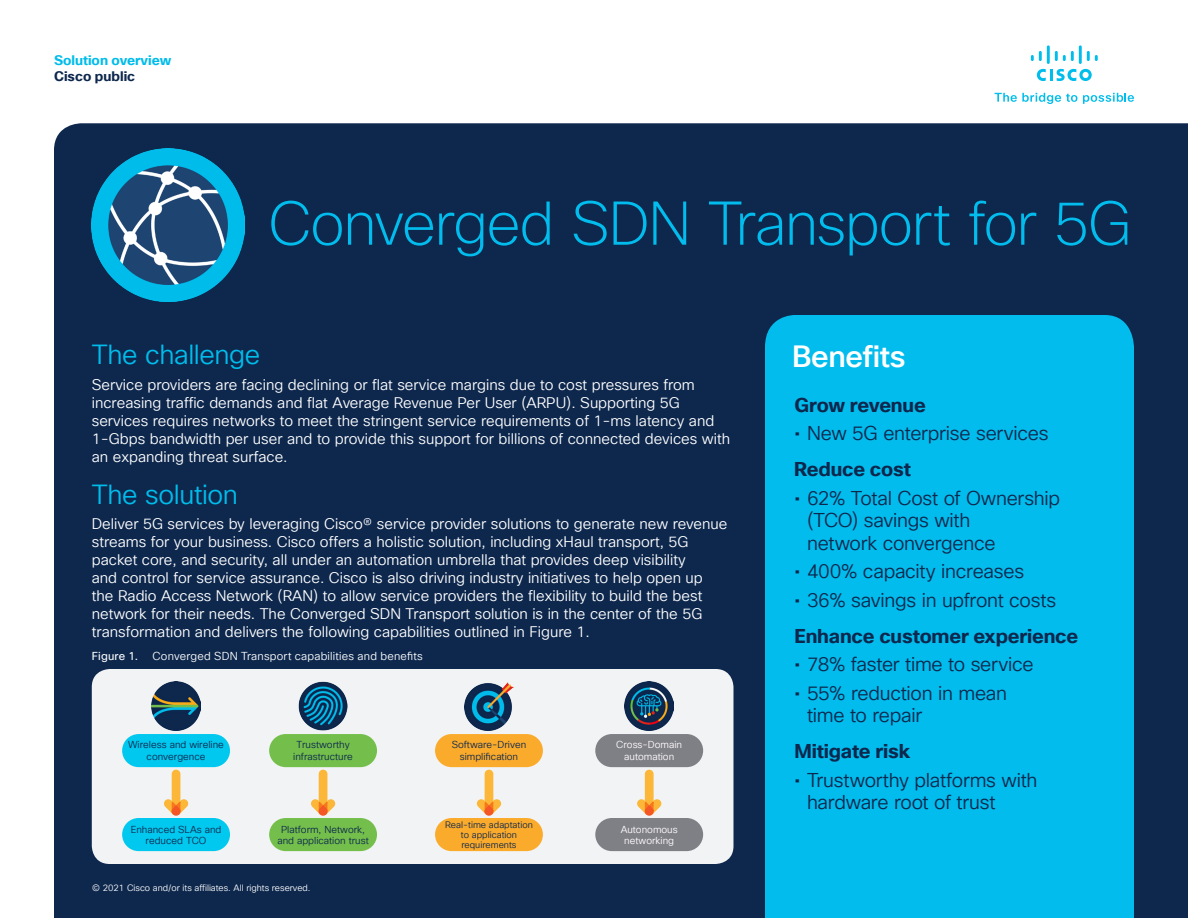
<style>
.page{position:relative;width:1188px;height:918px;background:#fff}
.page>*{position:absolute;margin:0;border:0;box-sizing:border-box;transform-origin:0 0}
.Title_Headline{font:200 60px "Cisco Sans TT";letter-spacing:-.025em;color:#01bcec}
.Sidebar_Heading_Whit{font:500 30px "Cisco Sans TT";letter-spacing:-.01em;color:#fff}
.Subhead2_Blue{font:27px "Cisco Sans TT Light";letter-spacing:-.015em;color:#00bceb}
.t1{font:19.5px/22.5px "Cisco Sans TT Light";letter-spacing:-.015em;color:#0d274d}
.Sidebar_Bullet_Indig{font:700 19.5px "Cisco Sans TT";letter-spacing:-.01em;color:#0d274d}
.Body_White{font:15px/18px "Cisco Sans TT Light";color:#fff}
.t2{font:700 13.5px "Cisco Sans TT";color:#00bceb}
.t3{font:700 13.5px "Cisco Sans TT";color:#0d274d}
.FigureCaption{font:11.25px "Cisco Sans TT Light";letter-spacing:.02em;color:#fff}
.FigureCaption-2{font:11.25px "Cisco Sans TT";letter-spacing:.015em;color:#fff}
.t4{font:9.9px/11.9px "Cisco Sans TT Light";color:#0d274d;text-align:center}
.t5{font:9.9px/11.9px "Cisco Sans TT Light";color:#fff;text-align:center}
.t6{font:9.15px/9.9px "Cisco Sans TT Light";color:#0d274d;text-align:center}
.Footer_white{font:9px "Cisco Sans TT Light";color:#fff}
.s1{font-family:"Cisco Sans TT"}
</style>
<div class="page">
<svg style="left:995px;top:93px;width:82px;height:11px"></svg>
<svg style="left:1083px;top:93px;width:51px;height:11px"></svg>
<svg style="left:1037px;top:69px;width:55px;height:12px"></svg>
<svg style="left:1031px;top:51px;width:11px;height:10px"></svg>
<hr style="left:1047px;top:45px;width:3px;height:19px;background:#00bdeb">
<svg style="left:1055px;top:51px;width:19px;height:10px"></svg>
<hr style="left:1079px;top:45px;width:3px;height:19px;background:#00bdeb">
<svg style="left:1087px;top:51px;width:11px;height:10px"></svg>
<div style="left:54px;top:123px;width:1134px;height:795px;background:#0d274d"></div>
<div style="left:765px;top:315px;width:369px;height:603px;background:#01bcec"></div>
<div style="left:92px;top:669px;width:641px;height:195px;background:#f2f3f4;border-radius:18px"></div>
<div style="left:122px;top:734px;width:108px;height:33px;background:#00c8ef;border-radius:17px"></div>
<div style="left:122px;top:818px;width:108px;height:33px;background:#00c8ef;border-radius:17px"></div>
<svg style="left:164px;top:769px;width:25px;height:47px"></svg>
<div style="left:269px;top:734px;width:108px;height:33px;background:#74bf4b;border-radius:17px"></div>
<div style="left:269px;top:818px;width:108px;height:33px;background:#74bf4b;border-radius:17px"></div>
<svg style="left:311px;top:769px;width:25px;height:47px"></svg>
<div style="left:435px;top:734px;width:108px;height:33px;background:#fbab2c;border-radius:17px"></div>
<div style="left:435px;top:818px;width:108px;height:33px;background:#fbab2c;border-radius:17px"></div>
<svg style="left:476px;top:769px;width:26px;height:47px"></svg>
<div style="left:595px;top:734px;width:108px;height:33px;background:#7f7f86;border-radius:17px"></div>
<div style="left:595px;top:818px;width:108px;height:33px;background:#7f7f86;border-radius:17px"></div>
<svg style="left:637px;top:769px;width:25px;height:47px"></svg>
<img style="left:152px;top:682px;width:49px;height:49px">
<img style="left:299px;top:682px;width:49px;height:49px">
<img style="left:464px;top:682px;width:50px;height:49px">
<img style="left:625px;top:682px;width:49px;height:49px">
<img style="left:92px;top:148px;width:153px;height:153px">
<p class="t2" style="left:54px;top:51px;width:119px">Solution overview</p>
<p class="t3" style="left:54px;top:67px;width:83px">Cisco public</p>
<p class="Title_Headline" style="left:268px;top:185px;width:865px">Converged SDN Transport for 5G</p>
<p class="Subhead2_Blue" style="left:92px;top:337px;width:170px">The challenge</p>
<p class="Body_White" style="left:92px;top:376px;width:640px">Service providers are facing declining or flat service margins due to cost pressures from increasing traffic demands and flat Average Revenue Per User (ARPU). Supporting 5G services requires networks to meet the stringent service requirements of 1-ms latency and 1-Gbps bandwidth per user and to provide this support for billions of connected devices with an expanding threat surface.</p>
<p class="Subhead2_Blue" style="left:92px;top:477px;width:148px">The solution</p>
<p class="Body_White" style="left:92px;top:516px;width:637px">Deliver 5G services by leveraging Cisco® service provider solutions to generate new revenue streams for your business. Cisco offers a holistic solution, including xHaul transport, 5G packet core, and security, all under an automation umbrella that provides deep visibility<br>and control for service assurance. Cisco is also driving industry initiatives to help open up the Radio Access Network (RAN) to allow service providers the flexibility to build the best network for their needs. The Converged SDN Transport solution is in the center of the 5G transformation and delivers the following capabilities outlined in Figure 1.</p>
<p class="FigureCaption-2" style="left:92px;top:649px;width:48px">Figure 1.</p>
<p class="FigureCaption" style="left:153px;top:649px;width:272px">Converged SDN Transport capabilities and benefits</p>
<p class="t4" style="left:128px;top:739px;width:97px">Wireless and wireline convergence</p>
<p class="t4" style="left:293px;top:739px;width:61px">Trustworthy infrastructure</p>
<p class="t4" style="left:452px;top:739px;width:76px">Software-Driven simplification</p>
<p class="t5" style="left:616px;top:739px;width:67px">Cross-Domain automation</p>
<p class="t4" style="left:131px;top:823px;width:92px">Enhanced SLAs and reduced TCO</p>
<p class="t4" style="left:277px;top:823px;width:93px">Platform, Network, and application trust</p>
<p class="t6" style="left:445px;top:820px;width:89px">Real-time adaptation to application requirements</p>
<p class="t5" style="left:621px;top:823px;width:59px">Autonomous networking</p>
<p class="Footer_white" style="left:92px;top:882px;width:220px">© 2021 Cisco and/or its affiliates. All rights reserved.</p>
<p class="Sidebar_Heading_Whit" style="left:792px;top:337px;width:115px">Benefits</p>
<p class="Sidebar_Bullet_Indig" style="left:794px;top:392px;width:133px">Grow revenue</p>
<p class="t1" style="left:794px;top:423px;width:256px"><span class="s1">•</span> New 5G enterprise services</p>
<p class="Sidebar_Bullet_Indig" style="left:794px;top:456px;width:118px">Reduce cost</p>
<p class="t1" style="left:807px;top:487px;width:255px;text-indent:-13px"><span class="s1">•</span> 62% Total Cost of Ownership (TCO) savings with<br>network convergence</p>
<p class="t1" style="left:794px;top:561px;width:231px"><span class="s1">•</span> 400% capacity increases</p>
<p class="t1" style="left:794px;top:589px;width:263px"><span class="s1">•</span> 36% savings in upfront costs</p>
<p class="Sidebar_Bullet_Indig" style="left:794px;top:623px;width:285px">Enhance customer experience</p>
<p class="t1" style="left:794px;top:654px;width:241px"><span class="s1">•</span> 78% faster time to service</p>
<p class="t1" style="left:807px;top:682px;width:202px;text-indent:-13px"><span class="s1">•</span> 55% reduction in mean time to repair</p>
<p class="Sidebar_Bullet_Indig" style="left:794px;top:738px;width:117px">Mitigate risk</p>
<p class="t1" style="left:807px;top:769px;width:232px;text-indent:-13px"><span class="s1">•</span> Trustworthy platforms with hardware root of trust</p>
</div>
